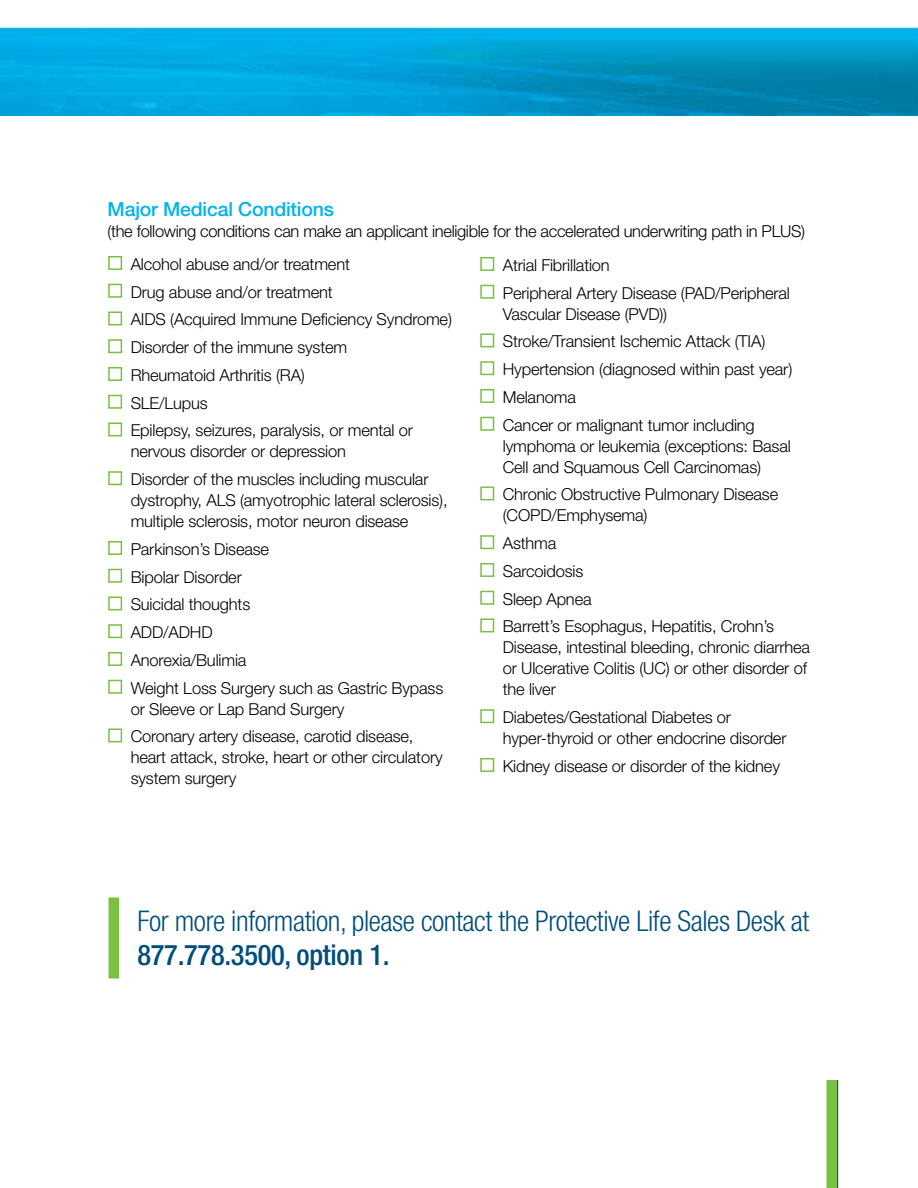
<style>
.page{position:relative;width:918px;height:1188px;background:#fff}
.page>*{position:absolute;margin:0;border:0;box-sizing:border-box;transform-origin:0 0}
.t1{font:300 condensed 28.5px "Helvetica Neue LT Std";letter-spacing:-.015em;color:#004e7c}
.t2{font:500 condensed 28.5px "Helvetica Neue LT Std";letter-spacing:-.01em;color:#004e7c}
.t3{font:500 19.5px "Helvetica Neue LT Std";letter-spacing:-.01em;color:#00b3ef}
.t4{font:300 16.5px/27.8px "Helvetica Neue LT Std";letter-spacing:-.01em;color:#000}
</style>
<div class="page">
<img style="left:0;top:27px;width:918px;height:89px">
<div style="left:828px;top:1080px;width:10px;height:108px;background:#005c97"></div>
<div style="left:108px;top:256px;width:14px;height:14px;border:2px solid #7ac143"></div>
<div style="left:108px;top:284px;width:14px;height:14px;border:2px solid #7ac143"></div>
<div style="left:108px;top:311px;width:14px;height:14px;border:2px solid #7ac143"></div>
<div style="left:108px;top:339px;width:14px;height:14px;border:2px solid #7ac143"></div>
<div style="left:108px;top:367px;width:14px;height:14px;border:2px solid #7ac143"></div>
<div style="left:108px;top:395px;width:14px;height:14px;border:2px solid #7ac143"></div>
<div style="left:108px;top:422px;width:14px;height:14px;border:2px solid #7ac143"></div>
<div style="left:108px;top:471px;width:14px;height:14px;border:2px solid #7ac143"></div>
<div style="left:108px;top:541px;width:14px;height:14px;border:2px solid #7ac143"></div>
<div style="left:108px;top:569px;width:14px;height:14px;border:2px solid #7ac143"></div>
<div style="left:108px;top:596px;width:14px;height:14px;border:2px solid #7ac143"></div>
<div style="left:108px;top:624px;width:14px;height:14px;border:2px solid #7ac143"></div>
<div style="left:108px;top:652px;width:14px;height:14px;border:2px solid #7ac143"></div>
<div style="left:108px;top:680px;width:14px;height:14px;border:2px solid #7ac143"></div>
<div style="left:108px;top:728px;width:14px;height:14px;border:2px solid #7ac143"></div>
<div style="left:480px;top:257px;width:14px;height:14px;border:2px solid #7ac143"></div>
<div style="left:480px;top:285px;width:14px;height:14px;border:2px solid #7ac143"></div>
<div style="left:480px;top:333px;width:14px;height:14px;border:2px solid #7ac143"></div>
<div style="left:480px;top:361px;width:14px;height:14px;border:2px solid #7ac143"></div>
<div style="left:480px;top:389px;width:14px;height:14px;border:2px solid #7ac143"></div>
<div style="left:480px;top:417px;width:14px;height:14px;border:2px solid #7ac143"></div>
<div style="left:480px;top:486px;width:14px;height:14px;border:2px solid #7ac143"></div>
<div style="left:480px;top:535px;width:14px;height:14px;border:2px solid #7ac143"></div>
<div style="left:480px;top:563px;width:14px;height:14px;border:2px solid #7ac143"></div>
<div style="left:480px;top:591px;width:14px;height:14px;border:2px solid #7ac143"></div>
<div style="left:480px;top:618px;width:14px;height:14px;border:2px solid #7ac143"></div>
<div style="left:480px;top:709px;width:14px;height:14px;border:2px solid #7ac143"></div>
<div style="left:480px;top:758px;width:14px;height:14px;border:2px solid #7ac143"></div>
<div style="left:109px;top:897px;width:10px;height:82px;background:#7ac143"></div>
<div style="left:826px;top:1080px;width:11px;height:108px;background:#7ac143"></div>
<p class="t3" style="left:108px;top:198px;width:228px">Major Medical Conditions</p>
<p class="t4" style="left:131px;top:214px;width:676px;line-height:32.8px;text-indent:-23px">(the following conditions can make an applicant ineligible for the accelerated underwriting path in PLUS)<br>Alcohol abuse and/or treatment</p>
<p class="t4" style="left:131px;top:278px;width:323px">Drug abuse and/or treatment<br>AIDS (Acquired Immune Deficiency Syndrome)<br>Disorder of the immune system<br>Rheumatoid Arthritis (RA)<br>SLE/Lupus<br>Epilepsy, seizures, paralysis, or mental or</p>
<p class="t4" style="left:131px;top:437px;width:299px">nervous disorder or depression<br>Disorder of the muscles including muscular</p>
<p class="t4" style="left:131px;top:489px;width:319px;line-height:21px">dystrophy, ALS (amyotrophic lateral sclerosis), multiple sclerosis, motor neuron disease</p>
<p class="t4" style="left:131px;top:535px;width:314px">Parkinson’s Disease<br>Bipolar Disorder<br>Suicidal thoughts<br>ADD/ADHD<br>Anorexia/Bulimia<br>Weight Loss Surgery such as Gastric Bypass</p>
<p class="t4" style="left:131px;top:695px;width:284px">or Sleeve or Lap Band Surgery<br>Coronary artery disease, carotid disease,</p>
<p class="t4" style="left:131px;top:747px;width:313px;line-height:21px">heart attack, stroke, heart or other circulatory system surgery</p>
<p class="t4" style="left:503px;top:251px;width:289px">Atrial Fibrillation<br>Peripheral Artery Disease (PAD/Peripheral</p>
<p class="t4" style="left:503px;top:300px;width:291px">Vascular Disease (PVD))<br>Stroke/Transient Ischemic Attack (TIA)<br>Hypertension (diagnosed within past year)<br>Melanoma<br>Cancer or malignant tumor including</p>
<p class="t4" style="left:503px;top:435px;width:290px;line-height:21px">lymphoma or leukemia (exceptions: Basal<br>Cell and Squamous Cell Carcinomas)</p>
<p class="t4" style="left:503px;top:484px;width:277px;line-height:21px">Chronic Obstructive Pulmonary Disease (COPD/Emphysema)</p>
<p class="t4" style="left:503px;top:529px;width:273px">Asthma<br>Sarcoidosis<br>Sleep Apnea<br>Barrett’s Esophagus, Hepatitis, Crohn’s</p>
<p class="t4" style="left:503px;top:637px;width:309px;line-height:21px">Disease, intestinal bleeding, chronic diarrhea or Ulcerative Colitis (UC) or other disorder of the liver</p>
<p class="t4" style="left:503px;top:706px;width:285px;line-height:21px">Diabetes/Gestational Diabetes or hyper-thyroid or other endocrine disorder</p>
<p class="t4" style="left:503px;top:752px;width:279px">Kidney disease or disorder of the kidney</p>
<h1 class="t1" style="left:138px;top:905px;width:674px">For more information, please contact the Protective Life Sales Desk at</h1>
<h1 class="t2" style="left:138px;top:938px;width:254px">877.778.3500, option 1.</h1>
</div>
